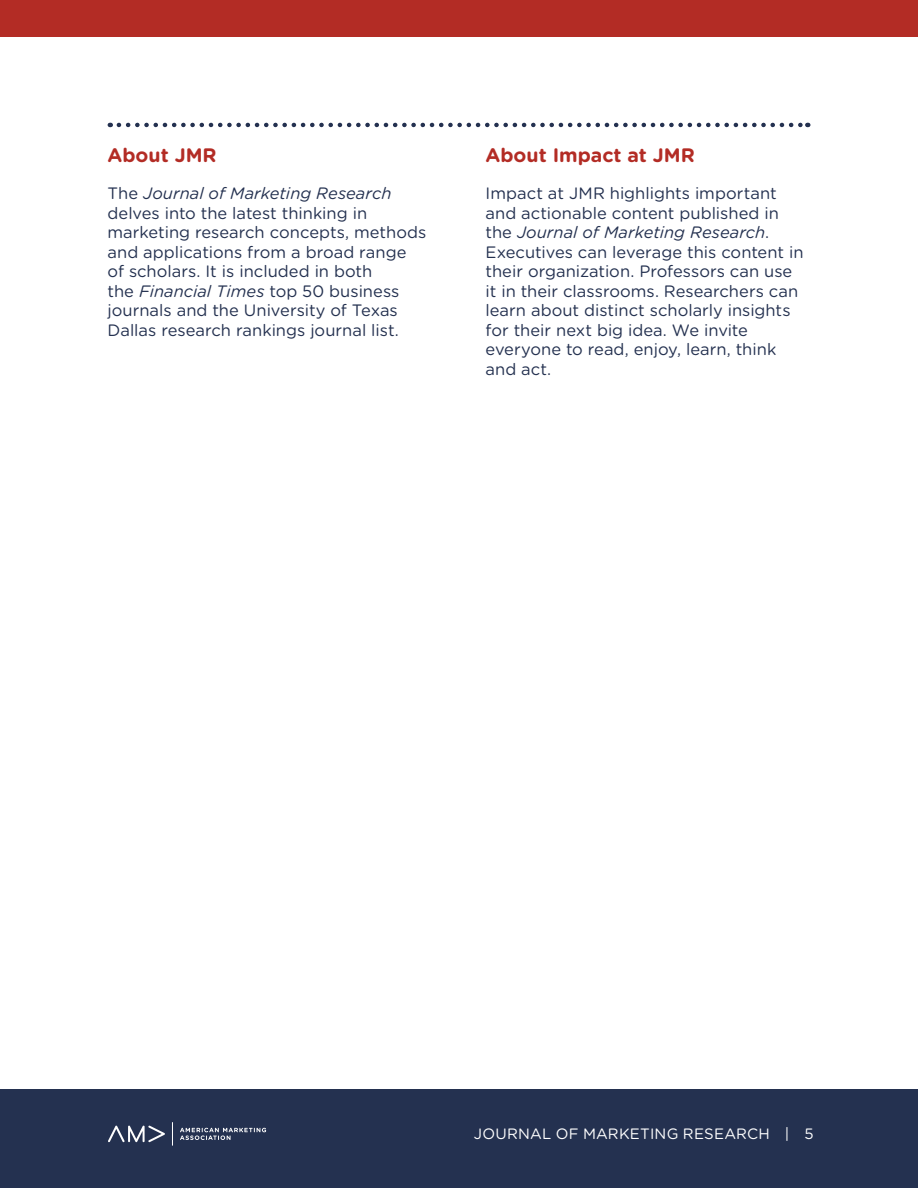
<style>
.page{position:relative;width:918px;height:1188px;background:#fff}
.page>*{position:absolute;margin:0;border:0;box-sizing:border-box;transform-origin:0 0}
.t1{font:700 19.5px "Gotham Rounded";color:#b32c25}
.t2{font:16.5px/19.5px "Gotham Rounded";color:#243150}
.t3{font:15px "Gotham Rounded";letter-spacing:.015em;color:#fff}
.s1{font-style:italic}
</style>
<div class="page">
<div style="left:0;top:0;width:918px;height:37px;background:#b32c25"></div>
<div style="left:0;top:1089px;width:918px;height:99px;background:#243150"></div>
<svg style="left:108px;top:1125px;width:57px;height:17px"></svg>
<svg style="left:180px;top:1128px;width:86px;height:12px"></svg>
<svg style="left:172px;top:1122px;width:1px;height:24px"></svg>
<svg style="left:119px;top:123px;width:689px;height:4px"></svg>
<p class="t1" style="left:108px;top:141px;width:111px">About JMR</p>
<p class="t2" style="left:108px;top:183px;width:320px">The <span class="s1">Journal of Marketing Research </span>delves into the latest thinking in marketing research concepts, methods and applications from a broad range of scholars. It is included in both<br>the <span class="s1">Financial Times</span> top 50 business journals and the University of Texas Dallas research rankings journal list.</p>
<p class="t1" style="left:486px;top:141px;width:211px">About Impact at JMR</p>
<p class="t2" style="left:486px;top:183px;width:320px">Impact at JMR highlights important and actionable content published in the <span class="s1">Journal of Marketing Research</span>.<br>Executives can leverage this content in their organization. Professors can use it in their classrooms. Researchers can learn about distinct scholarly insights for their next big idea. We invite everyone to read, enjoy, learn, think and act.</p>
<p class="t3" style="left:474px;top:1124px;width:341px">JOURNAL OF MARKETING RESEARCH | 5</p>
</div>
